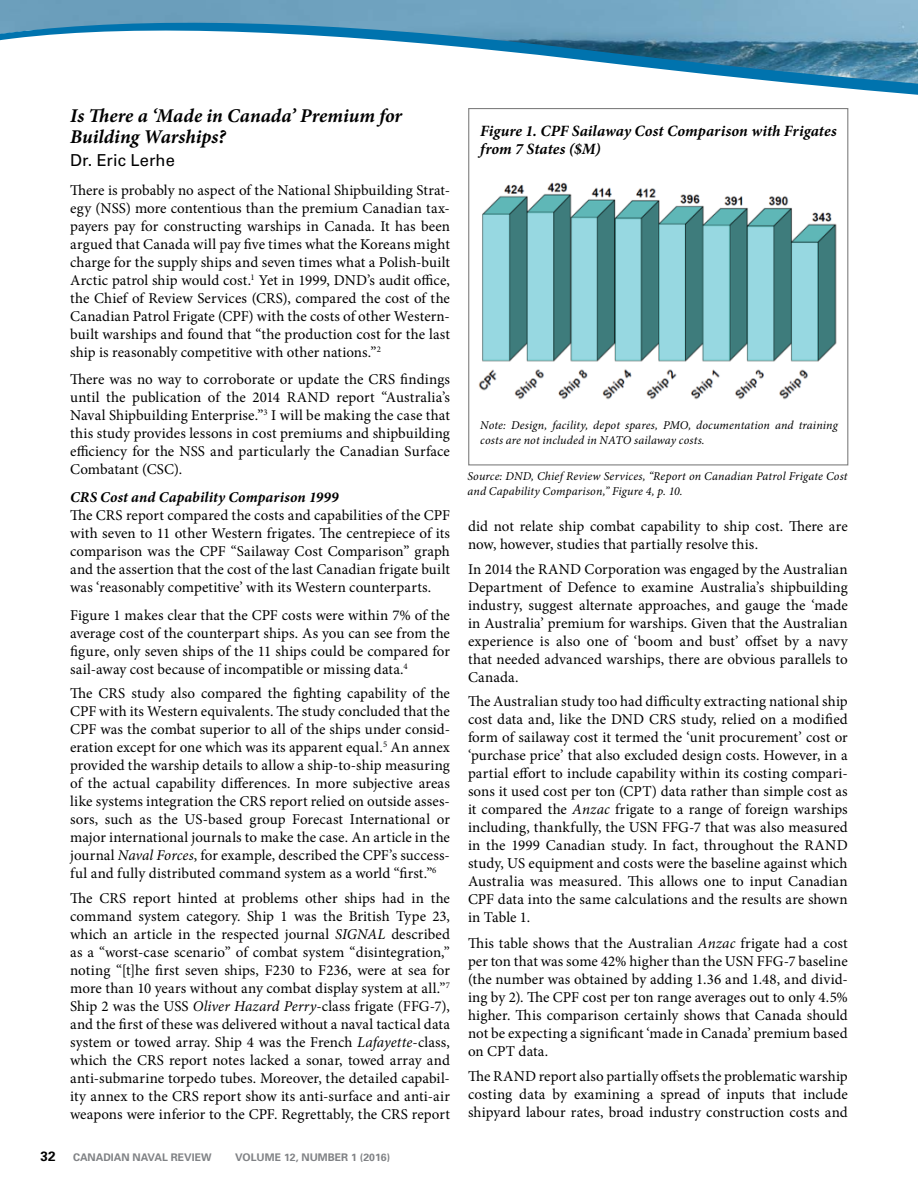
<style>
.page{position:relative;width:918px;height:1188px;background:#fff}
.page>*{position:absolute;margin:0;border:0;box-sizing:border-box;transform-origin:0 0}
.t1{font:italic 700 19.5px/21px "Minion Pro";color:#000}
.t2{font:16.5px "Univers";letter-spacing:.005em;color:#000}
.t3{font:italic 700 15.75px/18px "Minion Pro";letter-spacing:.005em;color:#000}
.t4{font:15px/18px "Minion Pro";letter-spacing:.005em;color:#000;text-align:justify}
.t5{font:italic 700 15px "Minion Pro";letter-spacing:.01em;color:#000}
.t6{font:700 13.5px "Univers";color:#000}
.t7{font:italic 12px/14.4px "Minion Pro";letter-spacing:.01em;color:#000}
.t8{font:700 10.5px "Univers";color:#808285}
.s1{font-style:italic}
</style>
<div class="page">
<svg style="left:0;top:0;width:918px;height:135px"></svg>
<img style="left:478px;top:182px;width:359px;height:218px">
<div style="left:468px;top:108px;width:380px;height:357px;border:1px solid #808080"></div>
<h1 class="t1" style="left:70px;top:107px;width:334px">Is There a ‘Made in Canada’ Premium for<br>Building Warships?</h1>
<p class="t2" style="left:70px;top:154px;width:106px">Dr. Eric Lerhe</p>
<p class="t4" style="left:70px;top:182px;width:381px">There is probably no aspect of the National Shipbuilding Strat&shy;egy (NSS) more contentious than the premium Canadian tax&shy;payers pay for constructing warships in Canada. It has been argued that Canada will pay five times what the Koreans might charge for the supply ships and seven times what a Polish-built Arctic patrol ship would cost.<sup>1</sup> Yet in 1999, DND’s audit office, the Chief of Review Services (CRS), compared the cost of the Canadian Patrol Frigate (CPF) with the costs of other Western&shy;built warships and found that “the production cost for the last ship is reasonably competitive with other nations.”<sup>2</sup></p>
<p class="t4" style="left:70px;top:372px;width:381px">There was no way to corroborate or update the CRS findings until the publication of the 2014 RAND report “Australia’s Naval Shipbuilding Enterprise.”<sup>3</sup> I will be making the case that this study provides lessons in cost premiums and shipbuilding efficiency for the NSS and particularly the Canadian Surface Combatant (CSC).</p>
<p class="t5" style="left:70px;top:491px;width:270px">CRS Cost and Capability Comparison 1999</p>
<p class="t4" style="left:70px;top:508px;width:381px">The CRS report compared the costs and capabilities of the CPF with seven to 11 other Western frigates. The centrepiece of its comparison was the CPF “Sailaway Cost Comparison” graph and the assertion that the cost of the last Canadian frigate built was ‘reasonably competitive’ with its Western counterparts.</p>
<p class="t4" style="left:70px;top:607px;width:381px">Figure 1 makes clear that the CPF costs were within 7% of the average cost of the counterpart ships. As you can see from the figure, only seven ships of the 11 ships could be compared for sail-away cost because of incompatible or missing data.<sup>4</sup></p>
<p class="t4" style="left:70px;top:686px;width:381px">The CRS study also compared the fighting capability of the CPF with its Western equivalents. The study concluded that the CPF was the combat superior to all of the ships under consid&shy;eration except for one which was its apparent equal.<sup>5</sup> An annex provided the warship details to allow a ship-to-ship measuring of the actual capability differences. In more subjective areas like systems integration the CRS report relied on outside asses&shy;sors, such as the US-based group Forecast International or major international journals to make the case. An article in the journal <span class="s1">Naval Forces</span>, for example, described the CPF’s success&shy;ful and fully distributed command system as a world “first.”<sup>6</sup></p>
<p class="t4" style="left:70px;top:890px;width:381px">The CRS report hinted at problems other ships had in the command system category. Ship 1 was the British Type 23, which an article in the respected journal <span class="s1">SIGNAL</span> described as a “worst-case scenario” of combat system “disintegration,” noting “[t]he first seven ships, F230 to F236, were at sea for more than 10 years without any combat display system at all.”<sup>7<br></sup>Ship 2 was the USS <span class="s1">Oliver Hazard Perry</span>-class frigate (FFG-7), and the first of these was delivered without a naval tactical data system or towed array. Ship 4 was the French <span class="s1">Lafayette</span>-class, which the CRS report notes lacked a sonar, towed array and anti-submarine torpedo tubes. Moreover, the detailed capabil&shy;ity annex to the CRS report show its anti-surface and anti-air weapons were inferior to the CPF. Regrettably, the CRS report</p>
<p class="t6" style="left:40px;top:1151px;width:17px">32</p>
<p class="t8" style="left:73px;top:1153px;width:140px">CANADIAN NAVAL REVIEW</p>
<p class="t8" style="left:235px;top:1153px;width:157px">VOLUME 12, NUMBER 1 (2016)</p>
<p class="t3" style="left:480px;top:123px;width:358px">Figure 1. CPF Sailaway Cost Comparison with Frigates from 7 States ($M)</p>
<p class="t7" style="left:480px;top:420px;width:359px">Note: Design, facility, depot spares, PMO, documentation and training costs are not included in NATO sailaway costs.</p>
<p class="t7" style="left:467px;top:470px;width:382px">Source: DND, Chief Review Services, “Report on Canadian Patrol Frigate Cost and Capability Comparison,” Figure 4, p. 10.</p>
<p class="t4" style="left:468px;top:519px;width:381px">did not relate ship combat capability to ship cost. There are now, however, studies that partially resolve this.</p>
<p class="t4" style="left:468px;top:561px;width:381px">In 2014 the RAND Corporation was engaged by the Australian Department of Defence to examine Australia’s shipbuilding industry, suggest alternate approaches, and gauge the ‘made in Australia’ premium for warships. Given that the Australian experience is also one of ‘boom and bust’ offset by a navy that needed advanced warships, there are obvious parallels to Canada.</p>
<p class="t4" style="left:468px;top:693px;width:381px">The Australian study too had difficulty extracting national ship cost data and, like the DND CRS study, relied on a modified form of sailaway cost it termed the ‘unit procurement’ cost or ‘purchase price’ that also excluded design costs. However, in a partial effort to include capability within its costing compari&shy;sons it used cost per ton (CPT) data rather than simple cost as it compared the <span class="s1">Anzac</span> frigate to a range of foreign warships including, thankfully, the USN FFG-7 that was also measured in the 1999 Canadian study. In fact, throughout the RAND study, US equipment and costs were the baseline against which Australia was measured. This allows one to input Canadian CPF data into the same calculations and the results are shown in Table 1.</p>
<p class="t4" style="left:468px;top:935px;width:381px">This table shows that the Australian <span class="s1">Anzac</span> frigate had a cost per ton that was some 42% higher than the USN FFG-7 baseline (the number was obtained by adding 1.36 and 1.48, and divid&shy;ing by 2). The CPF cost per ton range averages out to only 4.5% higher. This comparison certainly shows that Canada should not be expecting a significant ‘made in Canada’ premium based on CPT data.</p>
<p class="t4" style="left:468px;top:1069px;width:381px">The RAND report also partially offsets the problematic warship costing data by examining a spread of inputs that include shipyard labour rates, broad industry construction costs and</p>
</div>
